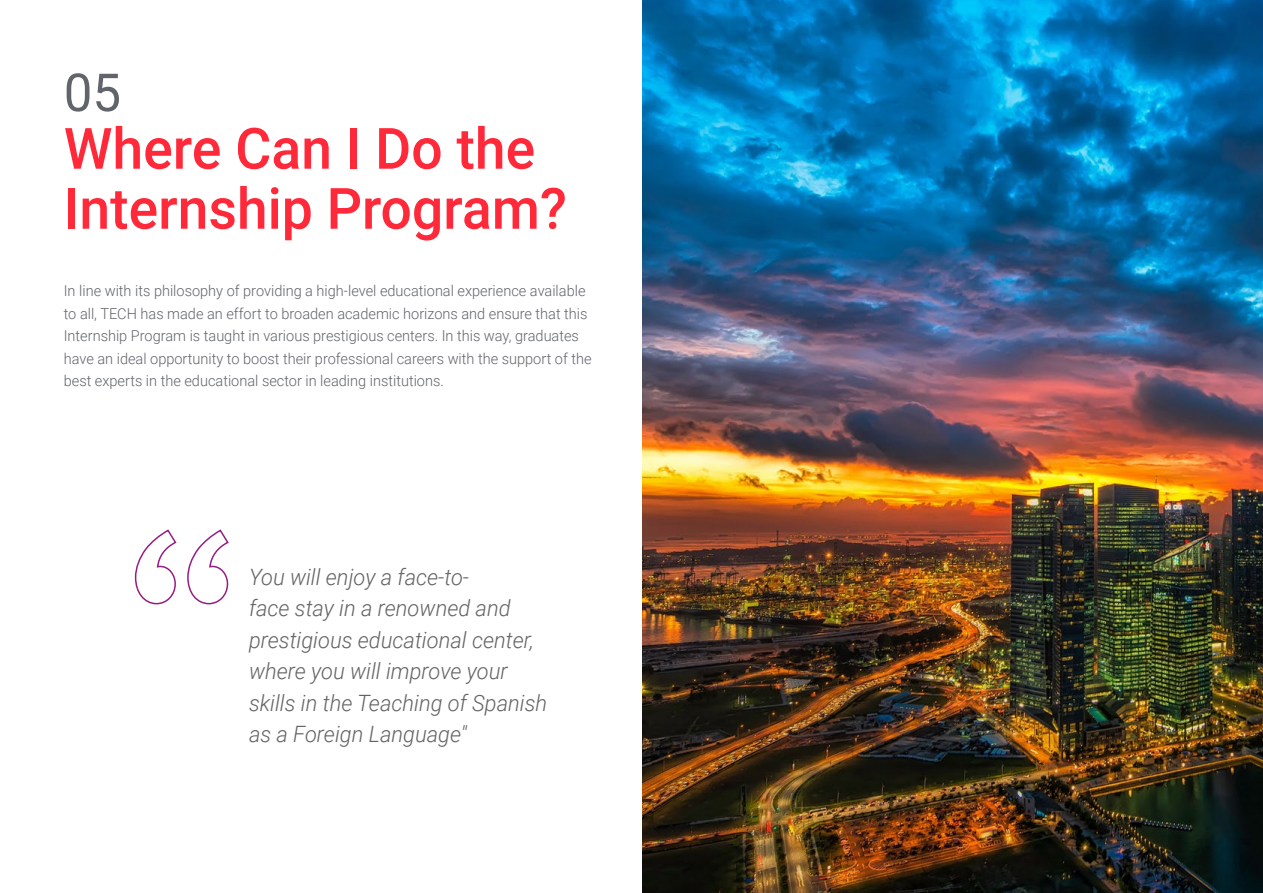
<style>
.page{position:relative;width:1263px;height:893px;background:#fff}
.page>*{position:absolute;margin:0;border:0;box-sizing:border-box;transform-origin:0 0}
.t1{font:500 57px/60px "Roboto";color:#ff293a}
.t2{font:52.5px "Roboto";color:#61646a}
.t3{font:italic 300 22.5px/31.5px "Roboto";color:#646363}
.t4{font:300 15px/22.5px "Roboto";color:#61646a}
</style>
<div class="page">
<img style="left:642px;top:0;width:621px;height:893px">
<svg style="left:134px;top:529px;width:95px;height:76px"></svg>
<h2 class="t2" style="left:64px;top:56px;width:59px">05</h2>
<h1 class="t1" style="left:64px;top:116px;width:504px">Where Can I Do the<br>Internship Program?</h1>
<p class="t4" style="left:64px;top:279px;width:529px">In line with its philosophy of providing a high-level educational experience available to all, TECH has made an effort to broaden academic horizons and ensure that this Internship Program is taught in various prestigious centers. In this way, graduates have an ideal opportunity to boost their professional careers with the support of the best experts in the educational sector in leading institutions.</p>
<h3 class="t3" style="left:249px;top:560px;width:300px">You will enjoy a face-to-<br>face stay in a renowned and prestigious educational center, where you will improve your skills in the Teaching of Spanish as a Foreign Language"</h3>
</div>
